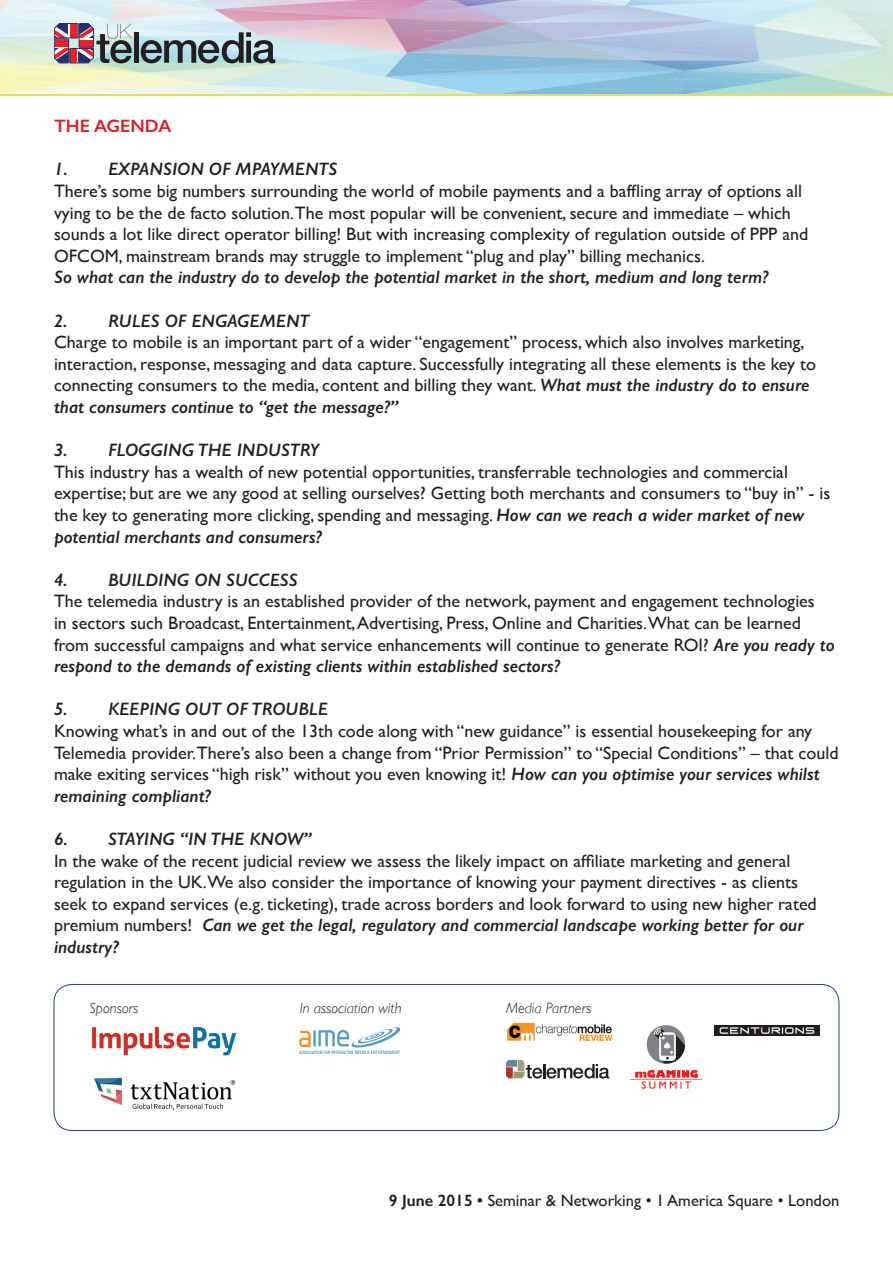
<style>
.page{position:relative;width:893px;height:1263px;background:#fff}
.page>*{position:absolute;margin:0;border:0;box-sizing:border-box;transform-origin:0 0}
.t1{font:18px/21.6px "Gill Sans";color:#231f20}
.t2{font:italic 600 18px "Gill Sans";color:#231f20}
.t3{font:600 18px "Gill Sans";color:#d1232a}
.t4{font:16.5px "Gill Sans";color:#231f20}
.t5{font:italic 300 15px "Gill Sans";color:#231f20}
.s1{font-weight:600;font-style:italic}
.s2{font-weight:600}
</style>
<div class="page">
<div style="left:0;top:0;width:893px;height:96px;background:#e1de69"></div>
<img style="left:0;top:0;width:893px;height:94px">
<div style="left:134px;top:32px;width:5px;height:31px;background:#231f20"></div>
<svg style="left:141px;top:32px;width:134px;height:31px;background:#84969b"></svg>
<svg style="left:54px;top:23px;width:78px;height:40px;background:#9e8490"></svg>
<img style="left:300px;top:1027px;width:100px;height:26px">
<img style="left:630px;top:1025px;width:73px;height:64px">
<img style="left:507px;top:1022px;width:106px;height:19px">
<svg style="left:506px;top:1060px;width:103px;height:18px"></svg>
<img style="left:714px;top:1025px;width:105px;height:10px">
<img style="left:91px;top:1026px;width:146px;height:30px">
<div style="left:54px;top:984px;width:785px;height:147px;border:1px solid #253f8e;border-radius:18px"></div>
<img style="left:94px;top:1077px;width:142px;height:34px">
<img style="left:131px;top:1082px;width:87px;height:17px">
<svg style="left:231px;top:1080px;width:4px;height:5px"></svg>
<img style="left:133px;top:1103px;width:90px;height:6px">
<p class="t3" style="left:54px;top:115px;width:119px">THE AGENDA</p>
<p class="t2" style="left:54px;top:158px;width:285px">1. EXPANSION OF MPAYMENTS</p>
<p class="t1" style="left:54px;top:180px;width:756px">There’s some big numbers surrounding the world of mobile payments and a baffling array of options all vying to be the de facto solution.The most popular will be convenient, secure and immediate – which sounds a lot like direct operator billing! But with increasing complexity of regulation outside of PPP and OFCOM, mainstream brands may struggle to implement “plug and play” billing mechanics.</p>
<p class="t2" style="left:54px;top:266px;width:716px">So what can the industry do to develop the potential market in the short, medium and long term?</p>
<p class="t2" style="left:54px;top:310px;width:257px">2. RULES OF ENGAGEMENT</p>
<p class="t1" style="left:54px;top:331px;width:763px">Charge to mobile is an important part of a wider “engagement” process, which also involves marketing, interaction, response, messaging and data capture. Successfully integrating all these elements is the key to connecting consumers to the media, content and billing they want. <span class="s1">What must the industry do to ensure that consumers continue to “get the message?”</span></p>
<p class="t2" style="left:54px;top:439px;width:267px">3. FLOGGING THE INDUSTRY</p>
<p class="t1" style="left:54px;top:461px;width:778px">This industry has a wealth of new potential opportunities, transferrable technologies and commercial expertise; but are we any good at selling ourselves? Getting both merchants and consumers to “buy in” - is the key to generating more clicking, spending and messaging. <span class="s1">How can we reach a wider market of new potential merchants and consumers?</span></p>
<p class="t2" style="left:54px;top:569px;width:245px">4. BUILDING ON SUCCESS</p>
<p class="t1" style="left:54px;top:590px;width:782px">The telemedia industry is an established provider of the network, payment and engagement technologies<br>in sectors such Broadcast, Entertainment, Advertising, Press, Online and Charities.What can be learned from successful campaigns and what service enhancements will continue to generate ROI? <span class="s1">Are you ready to respond to the demands of existing clients within established sectors?</span></p>
<p class="t2" style="left:54px;top:698px;width:275px">5. KEEPING OUT OF TROUBLE</p>
<p class="t1" style="left:54px;top:720px;width:786px">Knowing what’s in and out of the 13th code along with “new guidance” is essential housekeeping for any Telemedia provider.There’s also been a change from “Prior Permission” to “Special Conditions” – that could make exiting services “high risk” without you even knowing it! <span class="s1">How can you optimise your services whilst remaining compliant?</span></p>
<p class="t2" style="left:54px;top:828px;width:259px">6. STAYING “IN THE KNOW”</p>
<p class="t1" style="left:54px;top:849px;width:764px">In the wake of the recent judicial review we assess the likely impact on affiliate marketing and general regulation in the UK.We also consider the importance of knowing your payment directives - as clients seek to expand services (e.g. ticketing), trade across borders and look forward to using new higher rated premium numbers! <span class="s1">Can we get the legal, regulatory and commercial landscape working better for our industry?</span></p>
<p class="t5" style="left:89px;top:999px;width:51px">Sponsors</p>
<p class="t5" style="left:300px;top:999px;width:103px">In association with</p>
<p class="t5" style="left:506px;top:999px;width:87px">Media Partners</p>
<p class="t4" style="left:389px;top:1190px;width:452px"><span class="s2">9 June 2015 •</span> Seminar &amp; Networking • 1 America Square • London</p>
</div>
